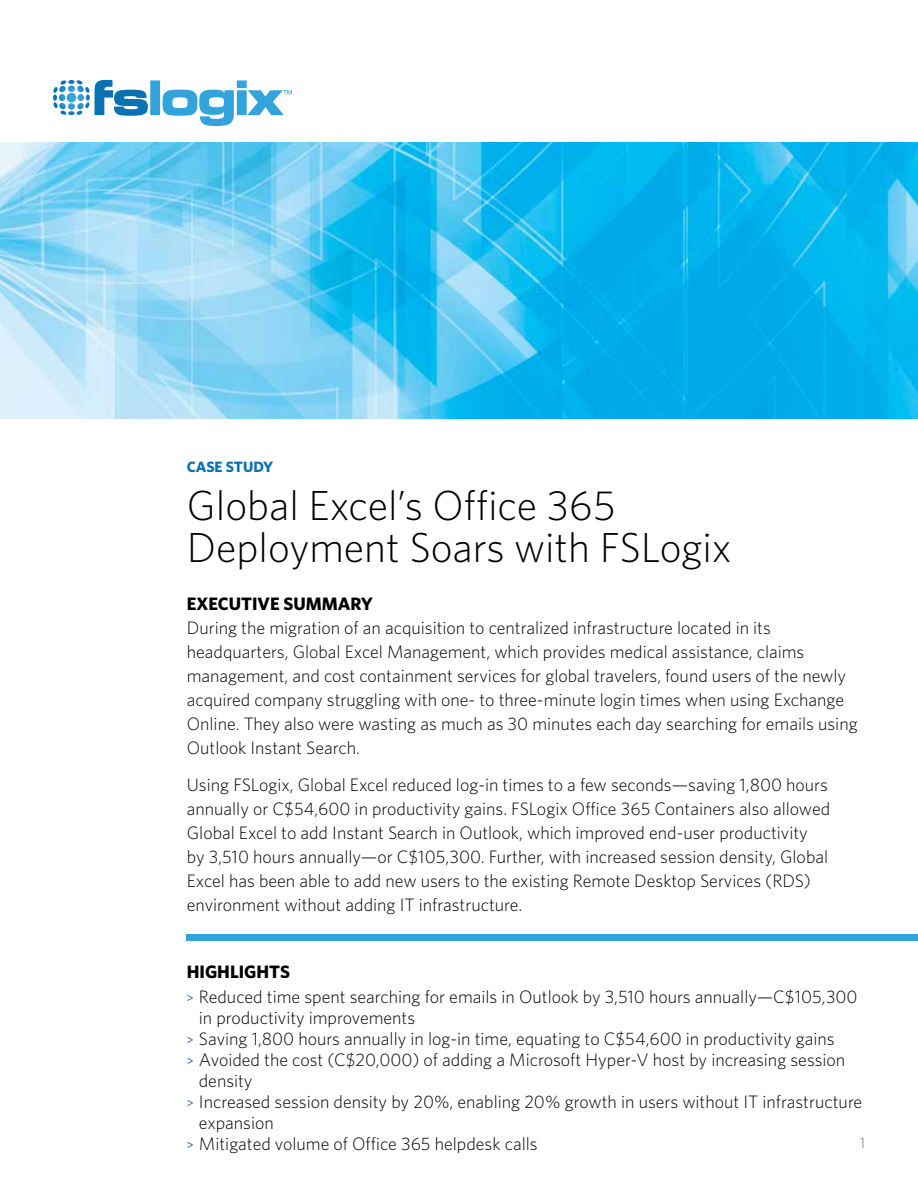
<style>
.page{position:relative;width:918px;height:1188px;background:#fff}
.page>*{position:absolute;margin:0;border:0;box-sizing:border-box;transform-origin:0 0}
.t1{font:300 42px/42px "Whitney";color:#000}
.t2{font:300 18px/24px "Whitney";color:#000}
.t3{font:700 18px "Whitney";color:#000}
.t4{font:700 15px "Whitney";color:#0a72b4}
.t5{font:300 15px "Whitney";color:#6d6e71}
.s1{font-weight:700}
.s2{font-weight:500;font-size:12px;color:#2c6eb2}
</style>
<div class="page">
<div style="left:150px;top:80px;width:10px;height:35px;background:#33a3dc"></div>
<svg style="left:163px;top:90px;width:71px;height:36px"></svg>
<div style="left:237px;top:80px;width:10px;height:8px;background:#33a3dc"></div>
<div style="left:237px;top:90px;width:10px;height:25px;background:#33a3dc"></div>
<svg style="left:248px;top:90px;width:44px;height:25px"></svg>
<svg style="left:53px;top:80px;width:95px;height:36px"></svg>
<div style="left:187px;top:934px;width:731px;height:7px;background:#30a4dc"></div>
<img style="left:0;top:143px;width:918px;height:275px">
<p class="t4" style="left:187px;top:457px;width:88px">CASE STUDY</p>
<h1 class="t1" style="left:187px;top:484px;width:546px">Global Excel’s Office 365<br>Deployment Soars with FSLogix</h1>
<p class="t3" style="left:187px;top:591px;width:188px">EXECUTIVE SUMMARY</p>
<p class="t2" style="left:187px;top:615px;width:672px">During the migration of an acquisition to centralized infrastructure located in its headquarters, Global Excel Management, which provides medical assistance, claims management, and cost containment services for global travelers, found users of the newly acquired company struggling with one- to three-minute login times when using Exchange Online. They also were wasting as much as 30 minutes each day searching for emails using Outlook Instant Search.</p>
<p class="t2" style="left:187px;top:772px;width:645px">Using FSLogix, Global Excel reduced log-in times to a few seconds—saving 1,800 hours annually or C$54,600 in productivity gains. FSLogix Office 365 Containers also allowed Global Excel to add Instant Search in Outlook, which improved end-user productivity<br>by 3,510 hours annually—or C$105,300. Further, with increased session density, Global Excel has been able to add new users to the existing Remote Desktop Services (RDS) environment without adding IT infrastructure.</p>
<p class="t2" style="left:187px;top:958px;width:672px;line-height:25.5px"><span class="s1">HIGHLIGHTS<br></span><span class="s2">&gt;</span> Reduced time spent searching for emails in Outlook by 3,510 hours annually—C$105,300</p>
<p class="t2" style="left:199px;top:1005px;width:218px">in productivity improvements</p>
<p class="t2" style="left:187px;top:1026px;width:649px"><span class="s2">&gt;</span> Saving 1,800 hours annually in log-in time, equating to C$54,600 in productivity gains</p>
<p class="t2" style="left:187px;top:1047px;width:660px"><span class="s2">&gt;</span> Avoided the cost (C$20,000) of adding a Microsoft Hyper-V host by increasing session</p>
<p class="t2" style="left:199px;top:1068px;width:55px">density</p>
<p class="t2" style="left:187px;top:1089px;width:677px"><span class="s2">&gt;</span> Increased session density by 20%, enabling 20% growth in users without IT infrastructure</p>
<p class="t2" style="left:199px;top:1110px;width:77px">expansion</p>
<p class="t2" style="left:187px;top:1131px;width:352px"><span class="s2">&gt;</span> Mitigated volume of Office 365 helpdesk calls</p>
<p class="t5" style="left:860px;top:1134px;width:7px">1</p>
</div>
